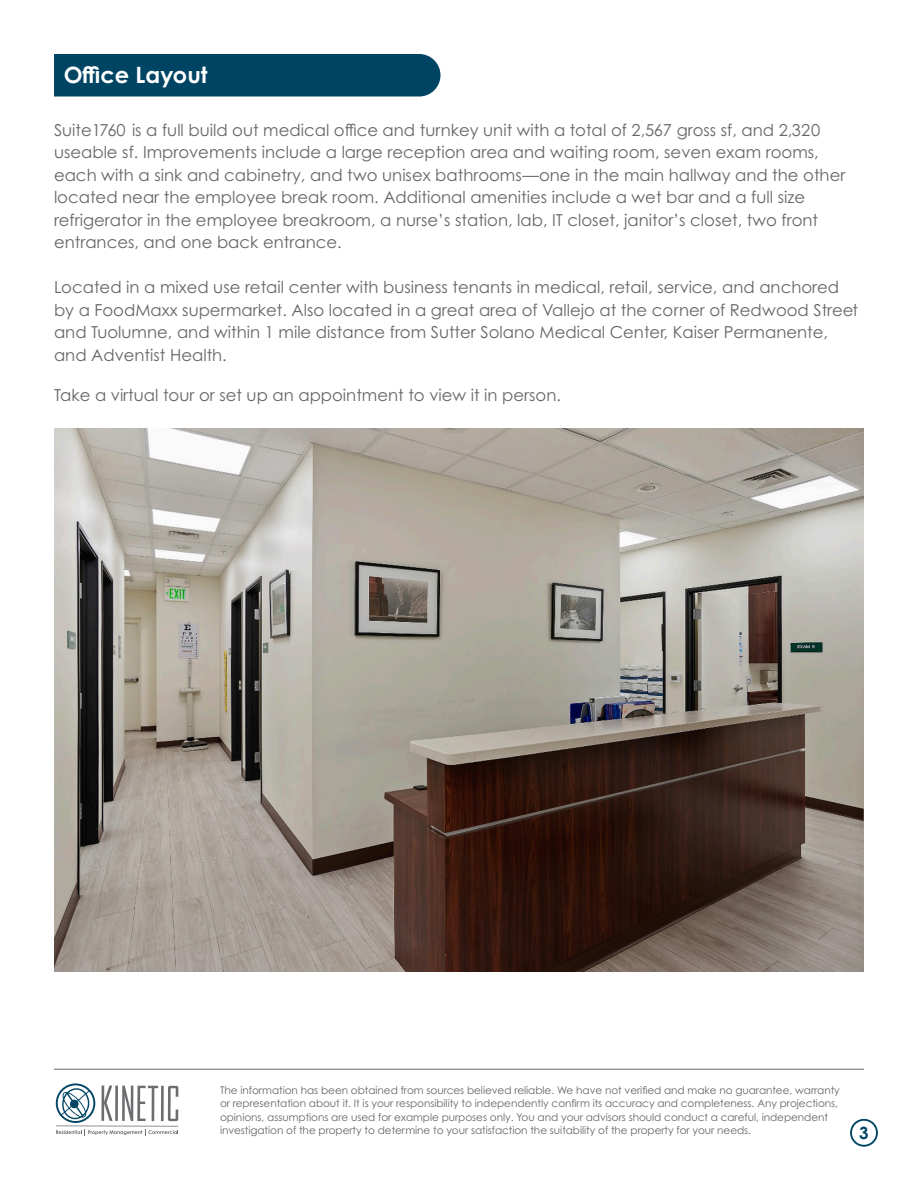
<style>
.page{position:relative;width:918px;height:1188px;background:#fff}
.page>*{position:absolute;margin:0;border:0;box-sizing:border-box;transform-origin:0 0}
.t1{font:700 22.5px "Century Gothic Pro";color:#fff}
.t2{font:700 16.8px "Century Gothic Pro";color:#004464}
.t3{font:16.5px/22.5px "Century Gothic Pro";color:#666}
.t4{font:10.5px/13.5px "Century Gothic Pro";letter-spacing:-.005em;color:#666}
</style>
<div class="page">
<div style="left:29px;top:54px;width:412px;height:43px;background:#004464;border-radius:21px"></div>
<svg style="left:101px;top:1086px;width:12px;height:35px"></svg>
<hr style="left:115px;top:1086px;width:3px;height:35px;background:#6c6d70">
<svg style="left:122px;top:1086px;width:36px;height:35px"></svg>
<hr style="left:161px;top:1086px;width:3px;height:35px;background:#6c6d70">
<svg style="left:168px;top:1086px;width:10px;height:35px"></svg>
<svg style="left:56px;top:1083px;width:39px;height:40px"></svg>
<hr style="left:56px;top:1126px;width:122px;height:1px;background:#6c6d70">
<svg style="left:56px;top:1129px;width:122px;height:6px"></svg>
<hr style="left:54px;top:1069px;width:810px;height:1px;background:#666">
<img style="left:54px;top:428px;width:810px;height:544px">
<div style="left:850px;top:1119px;width:28px;height:28px;border:2px solid #004464;border-radius:50%"></div>
<div style="left:10px;top:37px;width:44px;height:80px;background:#fff"></div>
<p class="t1" style="left:64px;top:61px;width:145px">Office Layout</p>
<p class="t3" style="left:54px;top:118px;width:793px">Suite1760 is a full build out medical office and turnkey unit with a total of 2,567 gross sf, and 2,320 useable sf. Improvements include a large reception area and waiting room, seven exam rooms, each with a sink and cabinetry, and two unisex bathrooms—one in the main hallway and the other located near the employee break room. Additional amenities include a wet bar and a full size refrigerator in the employee breakroom, a nurse’s station, lab, IT closet, janitor’s closet, two front entrances, and one back entrance.</p>
<p class="t3" style="left:54px;top:276px;width:806px">Located in a mixed use retail center with business tenants in medical, retail, service, and anchored by a FoodMaxx supermarket. Also located in a great area of Vallejo at the corner of Redwood Street and Tuolumne, and within 1 mile distance from Sutter Solano Medical Center, Kaiser Permanente, and Adventist Health.</p>
<p class="t3" style="left:54px;top:384px;width:508px">Take a virtual tour or set up an appointment to view it in person.</p>
<p class="t4" style="left:220px;top:1083px;width:621px">The information has been obtained from sources believed reliable. We have not verified and make no guarantee, warranty or representation about it. It is your responsibility to independently confirm its accuracy and completeness. Any projections, opinions, assumptions are used for example purposes only. You and your advisors should conduct a careful, independent investigation of the property to determine to your satisfaction the suitability of the property for your needs.</p>
<p class="t2" style="left:859px;top:1122px;width:11px">3</p>
</div>
